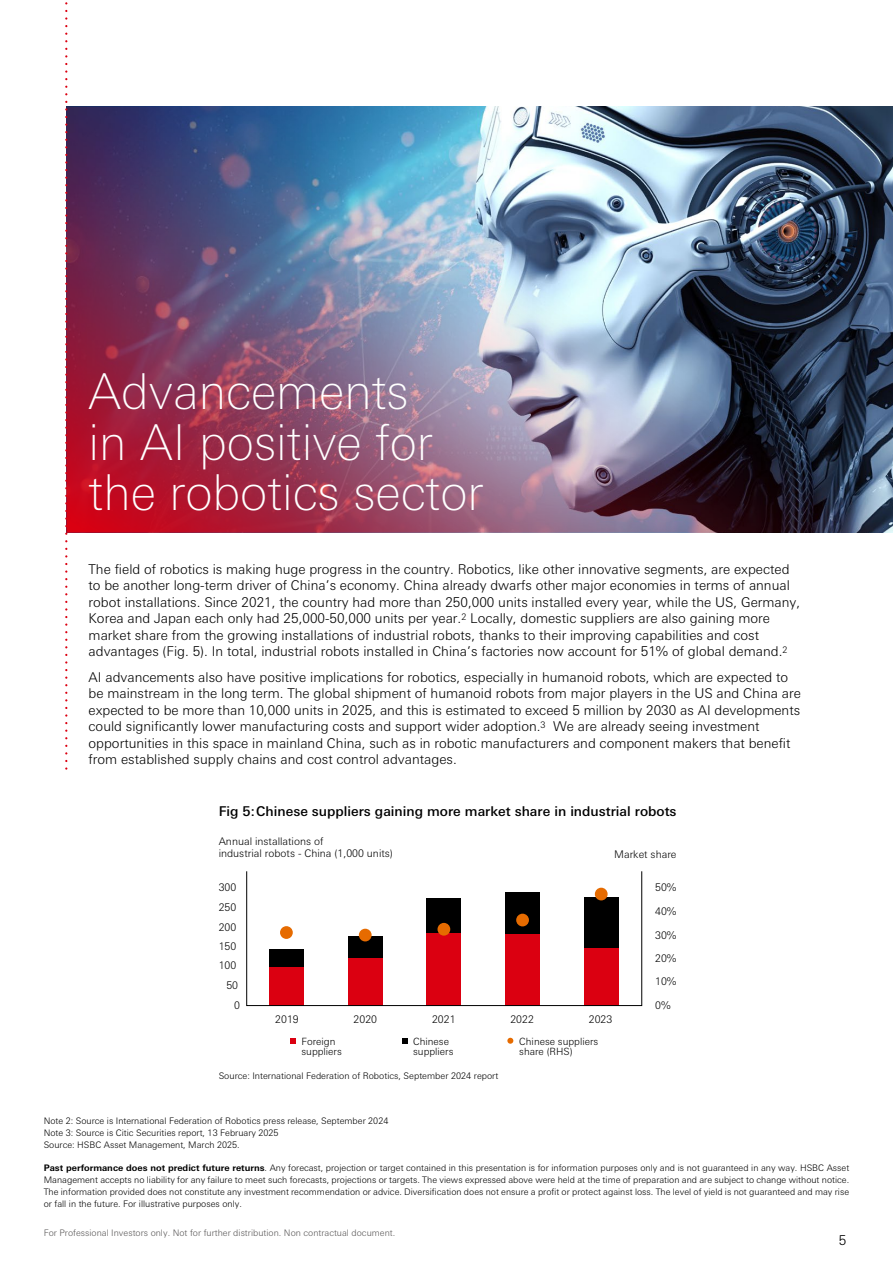
<style>
.page{position:relative;width:893px;height:1263px;background:#fff}
.page>*{position:absolute;margin:0;border:0;box-sizing:border-box;transform-origin:0 0}
.t1{font:100 49.5px/50.4px "Univers Nextfor HSBC";color:#fff}
.t2{font:300 13.5px/16.5px "Univers Nextfor HSBC";color:#000}
.t3{font:500 13.5px "Univers Nextfor HSBC";color:#000}
.t4{font:300 10.5px/12.6px "Univers Nextfor HSBC";color:#000}
.t5{font:300 10.05px/10.5px "Univers Nextfor HSBC";color:#000}
.t6{font:300 9.15px "Univers Nextfor HSBC";color:#000}
.t7{font:300 9px/12px "Univers Nextfor HSBC";color:#000;text-align:justify}
.t8{font:300 9px "Univers Nextfor HSBC";color:#595757}
.s1{font-weight:700}
</style>
<div class="page">
<img style="left:67px;top:107px;width:826px;height:426px">
<div style="left:270px;top:949px;width:34px;height:18px;background:#000"></div>
<div style="left:270px;top:967px;width:34px;height:38px;background:#db0011"></div>
<div style="left:280px;top:926px;width:13px;height:13px;background:#e66b00;border-radius:50%"></div>
<div style="left:348px;top:936px;width:34px;height:21px;background:#000"></div>
<div style="left:348px;top:957px;width:34px;height:48px;background:#db0011"></div>
<div style="left:359px;top:929px;width:13px;height:12px;background:#e66b00;border-radius:50%"></div>
<div style="left:427px;top:898px;width:34px;height:35px;background:#000"></div>
<div style="left:427px;top:933px;width:34px;height:72px;background:#db0011"></div>
<div style="left:437px;top:923px;width:13px;height:13px;background:#e66b00;border-radius:50%"></div>
<div style="left:506px;top:892px;width:34px;height:42px;background:#000"></div>
<div style="left:506px;top:934px;width:34px;height:71px;background:#db0011"></div>
<div style="left:516px;top:914px;width:13px;height:12px;background:#e66b00;border-radius:50%"></div>
<div style="left:584px;top:897px;width:34px;height:51px;background:#000"></div>
<div style="left:584px;top:948px;width:34px;height:57px;background:#db0011"></div>
<div style="left:595px;top:888px;width:13px;height:12px;background:#e66b00;border-radius:50%"></div>
<div style="left:246px;top:871px;width:396px;height:135px;border:1px solid #000"></div>
<svg style="left:290px;top:1038px;width:6px;height:6px"></svg>
<svg style="left:402px;top:1038px;width:6px;height:6px"></svg>
<svg style="left:507px;top:1038px;width:6px;height:6px"></svg>
<svg style="left:65px;top:2px;width:2px;height:767px"></svg>
<h1 class="t1" style="left:89px;top:363px;width:396px">Advancements<br>in AI positive for the robotics sector</h1>
<p class="t2" style="left:89px;top:560px;width:713px">The field of robotics is making huge progress in the country. Robotics, like other innovative segments, are expected to be another long-term driver of China’s economy. China already dwarfs other major economies in terms of annual robot installations. Since 2021, the country had more than 250,000 units installed every year, while the US, Germany, Korea and Japan each only had 25,000-50,000 units per year.<sup>2</sup> Locally, domestic suppliers are also gaining more market share from the growing installations of industrial robots, thanks to their improving capabilities and cost advantages (Fig. 5). In total, industrial robots installed in China’s factories now account for 51% of global demand.<sup>2</sup></p>
<p class="t2" style="left:89px;top:668px;width:714px">AI advancements also have positive implications for robotics, especially in humanoid robots, which are expected to be mainstream in the long term. The global shipment of humanoid robots from major players in the US and China are expected to be more than 10,000 units in 2025, and this is estimated to exceed 5 million by 2030 as AI developments could significantly lower manufacturing costs and support wider adoption.<sup>3</sup> We are already seeing investment opportunities in this space in mainland China, such as in robotic manufacturers and component makers that benefit from established supply chains and cost control advantages.</p>
<p class="t3" style="left:219px;top:802px;width:459px">Fig 5: Chinese suppliers gaining more market share in industrial robots</p>
<p class="t4" style="left:219px;top:834px;width:176px">Annual installations of<br>industrial robots - China (1,000 units)</p>
<p class="t4" style="left:614px;top:847px;width:64px">Market share</p>
<p class="t4" style="left:219px;top:880px;width:19px">300</p>
<p class="t4" style="left:219px;top:900px;width:19px">250</p>
<p class="t4" style="left:219px;top:920px;width:19px">200</p>
<p class="t4" style="left:219px;top:939px;width:19px">150</p>
<p class="t4" style="left:219px;top:959px;width:19px">100</p>
<p class="t4" style="left:226px;top:978px;width:13px">50</p>
<p class="t4" style="left:234px;top:998px;width:7px">0</p>
<p class="t4" style="left:275px;top:1012px;width:25px">2019</p>
<p class="t4" style="left:354px;top:1012px;width:25px">2020</p>
<p class="t4" style="left:432px;top:1012px;width:25px">2021</p>
<p class="t4" style="left:510px;top:1012px;width:25px">2022</p>
<p class="t4" style="left:589px;top:1012px;width:25px">2023</p>
<p class="t5" style="left:301px;top:1035px;width:42px">Foreign suppliers</p>
<p class="t5" style="left:413px;top:1035px;width:42px">Chinese suppliers</p>
<p class="t5" style="left:519px;top:1035px;width:81px">Chinese suppliers share (RHS)</p>
<p class="t6" style="left:219px;top:1069px;width:281px">Source: International Federation of Robotics, September 2024 report</p>
<p class="t7" style="left:44px;top:1115px;width:346px;text-align:left">Note 2: Source is International Federation of Robotics press release, September 2024<br>Note 3: Source is Citic Securities report, 13 February 2025<br>Source: HSBC Asset Management, March 2025.</p>
<p class="t4" style="left:655px;top:880px;width:23px">50%</p>
<p class="t4" style="left:655px;top:904px;width:23px">40%</p>
<p class="t4" style="left:655px;top:928px;width:23px">30%</p>
<p class="t4" style="left:655px;top:951px;width:23px">20%</p>
<p class="t4" style="left:655px;top:974px;width:23px">10%</p>
<p class="t4" style="left:655px;top:998px;width:17px">0%</p>
<p class="t7" style="left:44px;top:1161px;width:807px"><span class="s1">Past performance does not predict future returns</span>. Any forecast, projection or target contained in this presentation is for information purposes only and is not guaranteed in any way. HSBC Asset Management accepts no liability for any failure to meet such forecasts, projections or targets. The views expressed above were held at the time of preparation and are subject to change without notice.<br>The information provided does not constitute any investment recommendation or advice. Diversification does not ensure a profit or protect against loss. The level of yield is not guaranteed and may rise or fall in the future. For illustrative purposes only.</p>
<p class="t8" style="left:44px;top:1226px;width:353px">For Professional Investors only. Not for further distribution. Non contractual document.</p>
<p class="t2" style="left:839px;top:1231px;width:9px">5</p>
</div>
